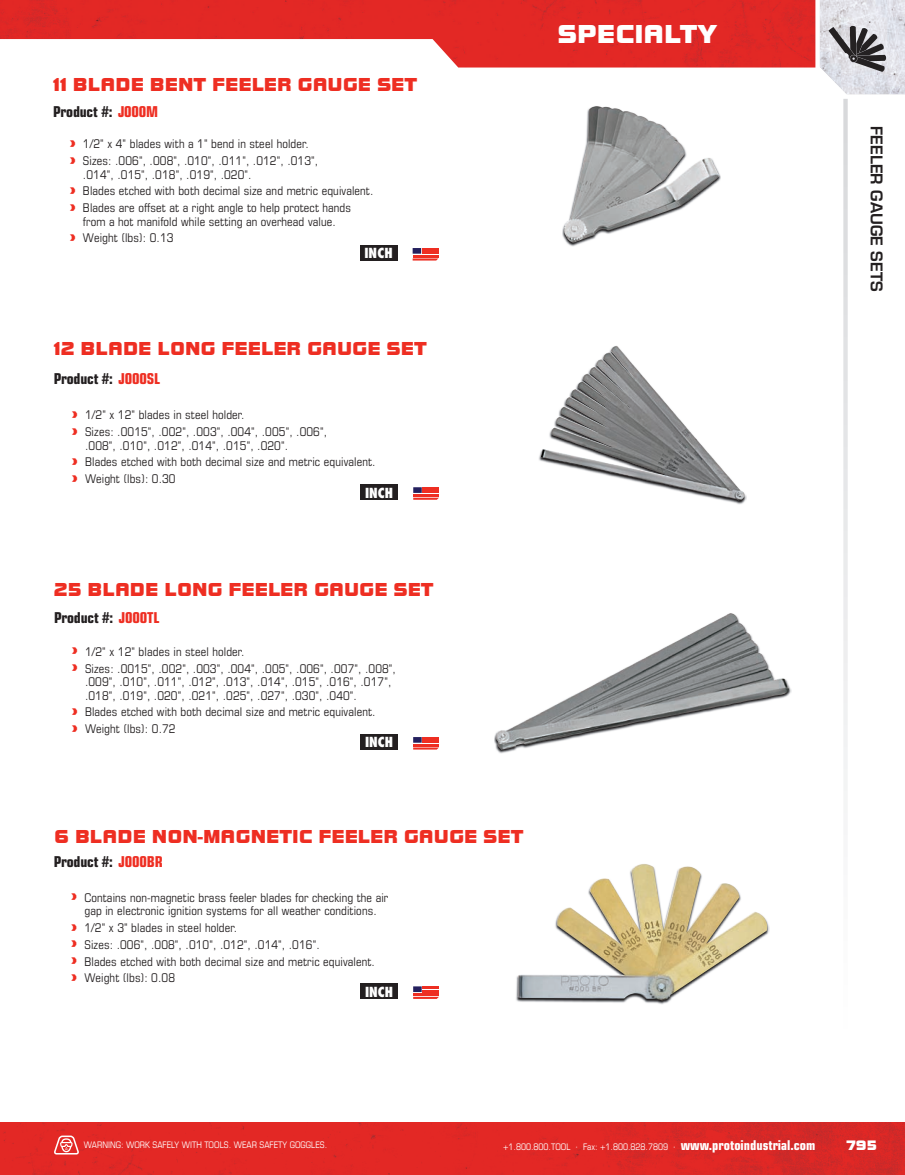
<style>
.page{position:relative;width:905px;height:1175px;background:#fff}
.page>*{position:absolute;margin:0;border:0;box-sizing:border-box;transform-origin:0 0}
.t1{font:27px "Bolt EF";color:#fff}
.t2{font:19.5px "Bolt EF";color:#ee2e22}
.t3{font:600 15.75px "Eurostile LT Std";color:#231f20}
.t4{font:700 condensed 15px "Eurostile LT Std";letter-spacing:-.01em;color:#231f20}
.t5{font:14.25px "Bolt EF";color:#fff}
.t6{font:800 condensed 13.5px "Futura";letter-spacing:.005em;color:#fff}
.t7{font:condensed 12px/16.8px "Eurostile LT Std";letter-spacing:.01em;color:#231f20}
.t8{font:condensed 9px "Eurostile LT Std";color:#fff}
.s1{color:#ee2e22}
.s2{font-weight:700;font-size:13.5px}
</style>
<div class="page">
<img style="left:0;top:1122px;width:904px;height:52px">
<img style="left:0;top:0;width:815px;height:68px">
<svg style="left:843px;top:99px;width:4px;height:714px;fill:#e8e9ea"></svg>
<svg style="left:54px;top:1134px;width:26px;height:21px"></svg>
<svg style="left:820px;top:0;width:84px;height:94px;background:#c6c6cc"></svg>
<img style="left:564px;top:106px;width:155px;height:137px">
<img style="left:539px;top:345px;width:207px;height:159px">
<img style="left:565px;top:346px;width:70px;height:76px">
<img style="left:495px;top:613px;width:294px;height:136px">
<img style="left:516px;top:924px;width:253px;height:80px">
<img style="left:518px;top:864px;width:250px;height:136px">
<div style="left:360px;top:484px;width:38px;height:16px;background:#231f20"></div>
<svg style="left:413px;top:487px;width:26px;height:13px"></svg>
<div style="left:360px;top:734px;width:38px;height:15px;background:#231f20"></div>
<svg style="left:413px;top:737px;width:26px;height:12px"></svg>
<div style="left:360px;top:245px;width:37px;height:15px;background:#231f20"></div>
<svg style="left:412px;top:248px;width:26px;height:12px"></svg>
<div style="left:360px;top:983px;width:38px;height:16px;background:#231f20"></div>
<svg style="left:413px;top:986px;width:26px;height:13px"></svg>
<h2 class="t2" style="left:53px;top:73px;width:366px">11 BLADE BENT FEELER GAUGE SET</h2>
<p class="t4" style="left:53px;top:103px;width:107px">Product #: <span class="s1">J000M</span></p>
<p class="t7" style="left:83px;top:136px;width:237px">1/2" x 4" blades with a 1" bend in steel holder.<br>Sizes: .006", .008", .010", .011", .012", .013",</p>
<p class="t7" style="left:83px;top:166px;width:292px">.014", .015", .018", .019", .020".<br>Blades etched with both decimal size and metric equivalent.<br>Blades are offset at a right angle to help protect hands</p>
<p class="t7" style="left:83px;top:213px;width:254px">from a hot manifold while setting an overhead value.<br>Weight (lbs): 0.13</p>
<p class="t6" style="left:364px;top:244px;width:30px">INCH</p>
<h2 class="t2" style="left:54px;top:338px;width:374px">12 BLADE LONG FEELER GAUGE SET</h2>
<p class="t4" style="left:54px;top:369px;width:108px">Product #: <span class="s1">J000SL</span></p>
<p class="t7" style="left:85px;top:406px;width:243px">1/2" x 12" blades in steel holder.<br>Sizes: .0015", .002", .003", .004", .005", .006",</p>
<p class="t7" style="left:85px;top:437px;width:292px">.008", .010", .012", .014", .015", .020".<br>Blades etched with both decimal size and metric equivalent.<br>Weight (lbs): 0.30</p>
<p class="t6" style="left:365px;top:483px;width:30px">INCH</p>
<h2 class="t2" style="left:54px;top:578px;width:381px">25 BLADE LONG FEELER GAUGE SET</h2>
<p class="t4" style="left:54px;top:608px;width:107px">Product #: <span class="s1">J000TL</span></p>
<p class="t7" style="left:85px;top:643px;width:312px">1/2" x 12" blades in steel holder.<br>Sizes: .0015", .002", .003", .004", .005", .006", .007", .008",</p>
<p class="t7" style="left:85px;top:674px;width:308px;line-height:13.5px">.009", .010", .011", .012", .013", .014", .015", .016", .017", .018", .019", .020", .021", .025", .027", .030", .040".</p>
<p class="t7" style="left:85px;top:703px;width:292px">Blades etched with both decimal size and metric equivalent.<br>Weight (lbs): 0.72</p>
<p class="t6" style="left:365px;top:733px;width:30px">INCH</p>
<h2 class="t2" style="left:54px;top:825px;width:471px">6 BLADE NON-MAGNETIC FEELER GAUGE SET</h2>
<p class="t4" style="left:54px;top:852px;width:111px">Product #: <span class="s1">J000BR</span></p>
<p class="t7" style="left:84px;top:890px;width:305px;line-height:13.5px">Contains non-magnetic brass feeler blades for checking the air gap in electronic ignition systems for all weather conditions.</p>
<p class="t7" style="left:84px;top:919px;width:292px">1/2" x 3" blades in steel holder.<br>Sizes: .006", .008", .010", .012", .014", .016".<br>Blades etched with both decimal size and metric equivalent.<br>Weight (lbs): 0.08</p>
<p class="t6" style="left:365px;top:982px;width:30px">INCH</p>
<h1 class="t1" style="left:557px;top:19px;width:161px">SPECIALTY</h1>
<h3 class="t3" style="left:886px;top:126px;width:167px;rotate:90deg">FEELER GAUGE SETS</h3>
<p class="t8" style="left:84px;top:1139px;width:245px">WARNING: WORK SAFELY WITH TOOLS. WEAR SAFETY GOGGLES.</p>
<p class="t8" style="left:503px;top:1141px;width:314px">+1.800.800.TOOL · Fax: +1.800.828.7809 · <span class="s2">www.protoindustrial.com</span></p>
<p class="t5" style="left:846px;top:1137px;width:32px">795</p>
</div>
